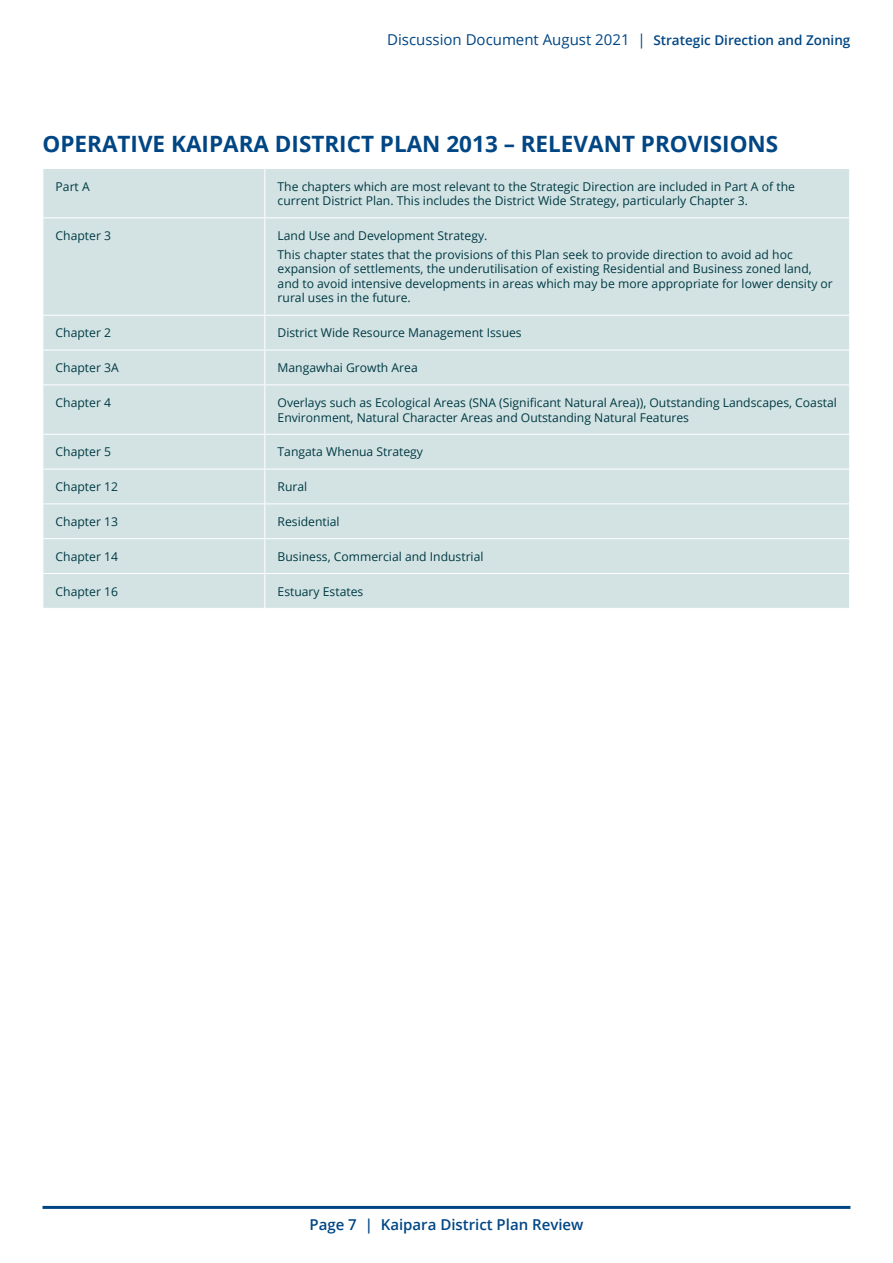
<style>
.page{position:relative;width:893px;height:1263px;background:#fff}
.page>*{position:absolute;margin:0;border:0;box-sizing:border-box;transform-origin:0 0}
.t1{font:700 22.5px "Open Sans";color:#004684}
.t2{font:15px "Open Sans";color:#004684}
.t3{font:600 15px "Open Sans";color:#004684}
.t4{font:12.15px/14.5px "Open Sans";color:#003943}
.s1{font-weight:600;font-size:13.5px}
</style>
<div class="page">
<hr style="left:43px;top:1206px;width:807px;height:3px;background:#004684">
<div style="left:44px;top:169px;width:805px;height:439px;background:#d3e3e4"></div>
<hr style="left:264px;top:169px;width:1px;height:48px;background:#fff">
<hr style="left:264px;top:218px;width:1px;height:97px;background:#fff">
<hr style="left:264px;top:316px;width:1px;height:34px;background:#fff">
<hr style="left:264px;top:350px;width:1px;height:34px;background:#fff">
<hr style="left:264px;top:385px;width:1px;height:49px;background:#fff">
<hr style="left:264px;top:435px;width:1px;height:34px;background:#fff">
<hr style="left:264px;top:469px;width:1px;height:34px;background:#fff">
<hr style="left:264px;top:504px;width:1px;height:34px;background:#fff">
<hr style="left:264px;top:539px;width:1px;height:34px;background:#fff">
<hr style="left:264px;top:574px;width:1px;height:34px;background:#fff">
<hr style="left:43px;top:217px;width:222px;height:1px;background:#fff">
<hr style="left:43px;top:315px;width:222px;height:1px;background:#fff">
<hr style="left:43px;top:350px;width:222px;height:1px;background:#fff">
<hr style="left:43px;top:384px;width:222px;height:1px;background:#fff">
<hr style="left:43px;top:434px;width:222px;height:1px;background:#fff">
<hr style="left:43px;top:469px;width:222px;height:1px;background:#fff">
<hr style="left:43px;top:503px;width:222px;height:1px;background:#fff">
<hr style="left:43px;top:538px;width:222px;height:1px;background:#fff">
<hr style="left:43px;top:573px;width:222px;height:1px;background:#fff">
<hr style="left:265px;top:217px;width:585px;height:1px;background:#fff">
<hr style="left:265px;top:315px;width:585px;height:1px;background:#fff">
<hr style="left:265px;top:350px;width:585px;height:1px;background:#fff">
<hr style="left:265px;top:384px;width:585px;height:1px;background:#fff">
<hr style="left:265px;top:434px;width:585px;height:1px;background:#fff">
<hr style="left:265px;top:469px;width:585px;height:1px;background:#fff">
<hr style="left:265px;top:503px;width:585px;height:1px;background:#fff">
<hr style="left:265px;top:538px;width:585px;height:1px;background:#fff">
<hr style="left:265px;top:573px;width:585px;height:1px;background:#fff">
<p class="t2" style="left:387px;top:30px;width:465px">Discussion Document August 2021 | <span class="s1">Strategic Direction and Zoning</span></p>
<h1 class="t1" style="left:43px;top:128px;width:737px">OPERATIVE KAIPARA DISTRICT PLAN 2013 – RELEVANT PROVISIONS</h1>
<p class="t4" style="left:56px;top:178px;width:36px">Part A</p>
<p class="t4" style="left:278px;top:178px;width:519px">The chapters which are most relevant to the Strategic Direction are included in Part A of the current District Plan. This includes the District Wide Strategy, particularly Chapter 3.</p>
<p class="t4" style="left:56px;top:228px;width:57px">Chapter 3</p>
<p class="t4" style="left:278px;top:226px;width:517px;line-height:18.9px">Land Use and Development Strategy.<br>This chapter states that the provisions of this Plan seek to provide direction to avoid ad hoc</p>
<p class="t4" style="left:278px;top:261px;width:557px">expansion of settlements, the underutilisation of existing Residential and Business zoned land, and to avoid intensive developments in areas which may be more appropriate for lower density or rural uses in the future.</p>
<p class="t4" style="left:56px;top:325px;width:57px">Chapter 2</p>
<p class="t4" style="left:278px;top:325px;width:246px">District Wide Resource Management Issues</p>
<p class="t4" style="left:56px;top:360px;width:65px">Chapter 3A</p>
<p class="t4" style="left:278px;top:360px;width:142px">Mangawhai Growth Area</p>
<p class="t4" style="left:56px;top:395px;width:57px">Chapter 4</p>
<p class="t4" style="left:278px;top:395px;width:561px">Overlays such as Ecological Areas (SNA (Significant Natural Area)), Outstanding Landscapes, Coastal<br>Environment, Natural Character Areas and Outstanding Natural Features</p>
<p class="t4" style="left:56px;top:444px;width:57px">Chapter 5</p>
<p class="t4" style="left:278px;top:444px;width:147px">Tangata Whenua Strategy</p>
<p class="t4" style="left:56px;top:479px;width:64px">Chapter 12</p>
<p class="t4" style="left:278px;top:479px;width:31px">Rural</p>
<p class="t4" style="left:56px;top:514px;width:64px">Chapter 13</p>
<p class="t4" style="left:278px;top:514px;width:64px">Residential</p>
<p class="t4" style="left:56px;top:549px;width:64px">Chapter 14</p>
<p class="t4" style="left:278px;top:549px;width:207px">Business, Commercial and Industrial</p>
<p class="t4" style="left:56px;top:584px;width:64px">Chapter 16</p>
<p class="t4" style="left:278px;top:584px;width:87px">Estuary Estates</p>
<p class="t3" style="left:309px;top:1214px;width:275px">Page 7 | Kaipara District Plan Review</p>
</div>
